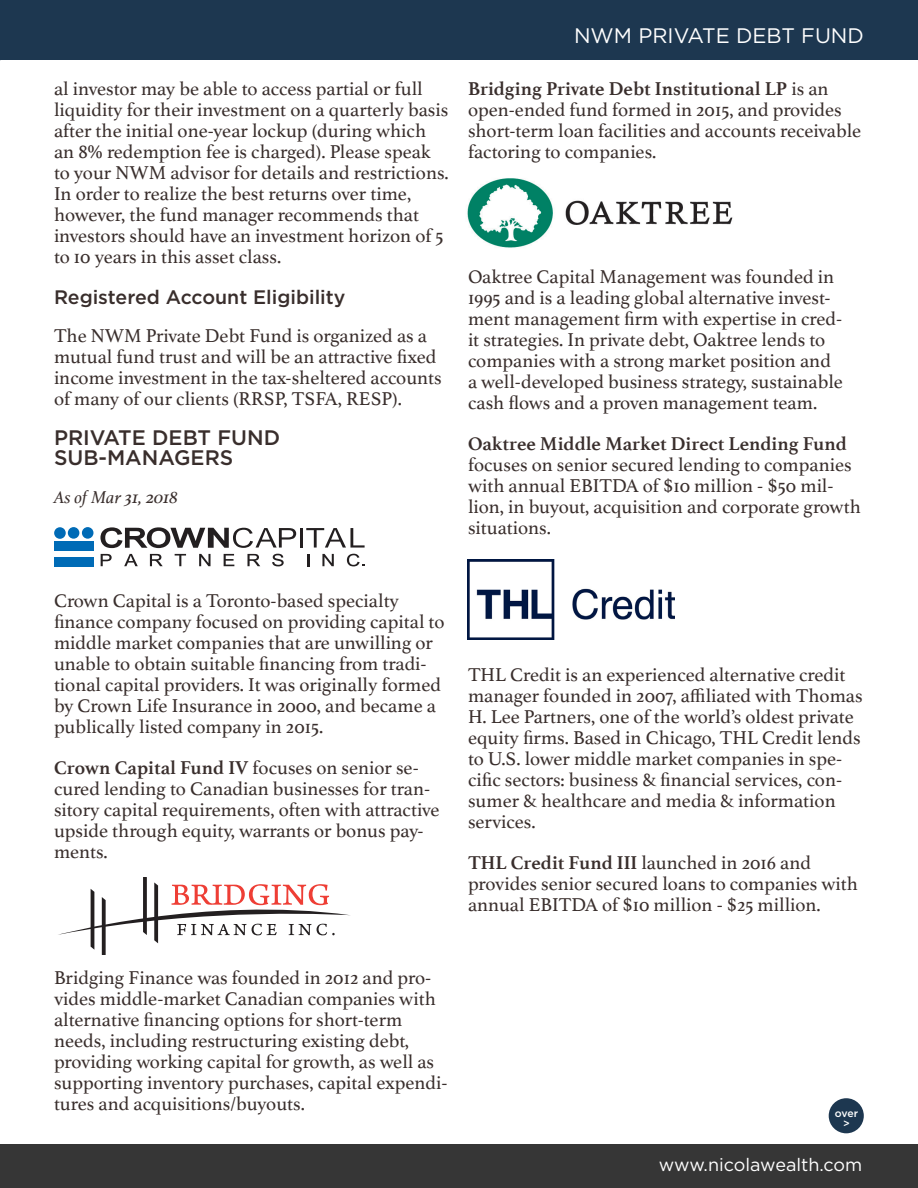
<style>
.page{position:relative;width:918px;height:1188px;background:#fff}
.page>*{position:absolute;margin:0;border:0;box-sizing:border-box;transform-origin:0 0}
.Heading{font:500 21px/19.5px "Gotham";color:#392e2c}
.t1{font:21px "Gotham";color:#fff}
.Body_Copy{font:19.5px/21px "Athelas";color:#392e2c}
.Sub-Heading{font:500 19.5px "Gotham";color:#392e2c}
.t2{font:18px "Gotham";color:#fff}
.Disclosure{font:italic 18px "Athelas";color:#392e2c}
.t3{font:500 10.5px "Gotham";color:#fff}
.s1{font-weight:700}
</style>
<div class="page">
<div style="left:0;top:1145px;width:918px;height:43px;background:#363636"></div>
<div style="left:54px;top:527px;width:12px;height:12px;background:#006bb6;border-radius:50%"></div>
<div style="left:68px;top:527px;width:11px;height:12px;background:#006bb6;border-radius:50%"></div>
<div style="left:82px;top:527px;width:11px;height:12px;background:#006bb6;border-radius:50%"></div>
<div style="left:54px;top:541px;width:39px;height:9px;background:#006bb6"></div>
<div style="left:54px;top:557px;width:39px;height:10px;background:#006bb6"></div>
<svg style="left:100px;top:527px;width:196px;height:21px"></svg>
<hr style="left:300px;top:528px;width:3px;height:20px;background:#231f20">
<svg style="left:306px;top:528px;width:59px;height:20px"></svg>
<svg style="left:101px;top:554px;width:11px;height:12px"></svg>
<svg style="left:124px;top:554px;width:14px;height:12px"></svg>
<svg style="left:150px;top:554px;width:13px;height:12px"></svg>
<svg style="left:175px;top:554px;width:11px;height:12px"></svg>
<svg style="left:199px;top:554px;width:12px;height:12px"></svg>
<svg style="left:224px;top:554px;width:10px;height:12px"></svg>
<svg style="left:247px;top:554px;width:13px;height:12px"></svg>
<svg style="left:272px;top:554px;width:12px;height:12px"></svg>
<svg style="left:307px;top:554px;width:2px;height:12px"></svg>
<svg style="left:322px;top:554px;width:12px;height:12px"></svg>
<svg style="left:347px;top:554px;width:17px;height:12px"></svg>
<img style="left:467px;top:178px;width:266px;height:70px">
<img style="left:468px;top:560px;width:207px;height:80px">
<div style="left:0;top:0;width:918px;height:60px;background:#1d3750"></div>
<div style="left:829px;top:1098px;width:35px;height:35px;background:#1d3750;border-radius:50%"></div>
<svg style="left:58px;top:878px;width:292px;height:77px"></svg>
<p class="Body_Copy" style="left:54px;top:77px;width:396px">al investor may be able to access partial or full liquidity for their investment on a quarterly basis after the initial one-year lockup (during which an 8% redemption fee is charged). Please speak to your NWM advisor for details and restrictions.<br>In order to realize the best returns over time, however, the fund manager recommends that investors should have an investment horizon of 5 to 10 years in this asset class.</p>
<p class="Sub-Heading" style="left:54px;top:285px;width:293px">Registered Account Eligibility</p>
<p class="Body_Copy" style="left:54px;top:325px;width:389px">The NWM Private Debt Fund is organized as a mutual fund trust and will be an attractive fixed income investment in the tax-sheltered accounts of many of our clients (RRSP, TSFA, RESP).</p>
<p class="Heading" style="left:54px;top:428px;width:228px">PRIVATE DEBT FUND<br>SUB-MANAGERS</p>
<p class="Disclosure" style="left:54px;top:483px;width:126px">As of Mar 31, 2018</p>
<p class="t1" style="left:574px;top:23px;width:291px">NWM PRIVATE DEBT FUND</p>
<p class="Body_Copy" style="left:468px;top:77px;width:395px"><span class="s1">Bridging Private Debt Institutional LP</span> is an open-ended fund formed in 2015, and provides short-term loan facilities and accounts receivable factoring to companies.</p>
<p class="Body_Copy" style="left:468px;top:266px;width:377px">Oaktree Capital Management was founded in 1995 and is a leading global alternative invest&shy;ment management firm with expertise in cred&shy;it strategies. In private debt, Oaktree lends to companies with a strong market position and a well-developed business strategy, sustainable cash flows and a proven management team.</p>
<p class="Body_Copy" style="left:468px;top:433px;width:394px"><span class="s1">Oaktree Middle Market Direct Lending Fund </span>focuses on senior secured lending to companies with annual EBITDA of $10 million - $50 mil&shy;lion, in buyout, acquisition and corporate growth situations.</p>
<p class="Body_Copy" style="left:54px;top:590px;width:392px">Crown Capital is a Toronto-based specialty finance company focused on providing capital to middle market companies that are unwilling or unable to obtain suitable financing from tradi&shy;tional capital providers. It was originally formed by Crown Life Insurance in 2000, and became a publically listed company in 2015.</p>
<p class="Body_Copy" style="left:54px;top:757px;width:387px"><span class="s1">Crown Capital Fund IV</span> focuses on senior se&shy;cured lending to Canadian businesses for tran&shy;sitory capital requirements, often with attractive upside through equity, warrants or bonus pay&shy;ments.</p>
<p class="Body_Copy" style="left:468px;top:663px;width:396px">THL Credit is an experienced alternative credit manager founded in 2007, affiliated with Thomas H. Lee Partners, one of the world’s oldest private equity firms. Based in Chicago, THL Credit lends to U.S. lower middle market companies in spe&shy;cific sectors: business &amp; financial services, con&shy;sumer &amp; healthcare and media &amp; information services.</p>
<p class="Body_Copy" style="left:468px;top:851px;width:391px"><span class="s1">THL Credit Fund III</span> launched in 2016 and provides senior secured loans to companies with annual EBITDA of $10 million - $25 million.</p>
<p class="Body_Copy" style="left:54px;top:966px;width:395px">Bridging Finance was founded in 2012 and pro&shy;vides middle-market Canadian companies with alternative financing options for short-term needs, including restructuring existing debt, providing working capital for growth, as well as supporting inventory purchases, capital expendi&shy;tures and acquisitions/buyouts.</p>
<p class="t3" style="left:835px;top:1106px;width:25px">over</p>
<p class="t3" style="left:843px;top:1117px;width:8px">&gt;</p>
<p class="t2" style="left:659px;top:1153px;width:205px">www.nicolawealth.com</p>
</div>
